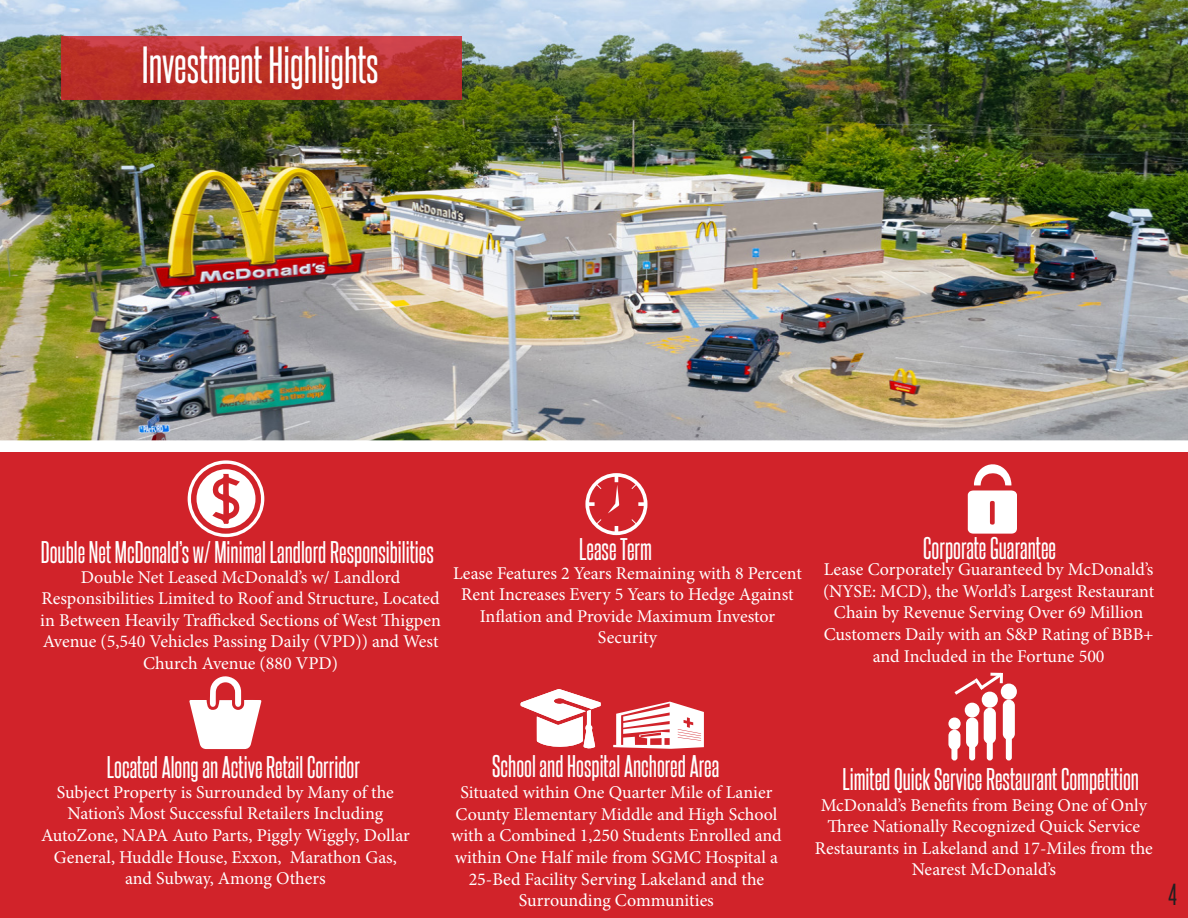
<style>
.page{position:relative;width:1188px;height:918px;background:#fff}
.page>*{position:absolute;margin:0;border:0;box-sizing:border-box;transform-origin:0 0}
.t1{font:45px "Steelfish Rg";color:#fff}
.t2{font:27px "Steelfish Rg";color:#fff}
.t3{font:26.25px "Steelfish Rg";color:#231f20}
.t4{font:18px/21.6px "Minion Pro";color:#fff;text-align:center}
</style>
<div class="page">
<img style="left:0;top:0;width:1188px;height:440px">
<div style="left:0;top:453px;width:1188px;height:465px;background:#d1232a"></div>
<div style="left:949px;top:730px;width:11px;height:19px;background:#fff;border-radius:5px"></div>
<div style="left:948px;top:730px;width:12px;height:20px;border:2px solid #fff;border-radius:5px"></div>
<div style="left:951px;top:744px;width:6px;height:17px;border:2px solid #fff;border-radius:2px"></div>
<div style="left:950px;top:719px;width:9px;height:9px;background:#fff;border-radius:50%"></div>
<div style="left:948px;top:718px;width:13px;height:12px;border:3px solid #fff;border-radius:50%"></div>
<div style="left:967px;top:718px;width:11px;height:29px;background:#fff;border-radius:5px"></div>
<div style="left:966px;top:718px;width:12px;height:30px;border:2px solid #fff;border-radius:5px"></div>
<div style="left:969px;top:740px;width:6px;height:21px;border:2px solid #fff;border-radius:2px"></div>
<div style="left:966px;top:704px;width:12px;height:12px;background:#fff;border-radius:50%"></div>
<div style="left:965px;top:703px;width:15px;height:15px;border:3px solid #fff;border-radius:50%"></div>
<div style="left:984px;top:708px;width:11px;height:35px;background:#fff;border-radius:5px"></div>
<div style="left:984px;top:708px;width:12px;height:36px;border:2px solid #fff;border-radius:5px"></div>
<div style="left:987px;top:737px;width:6px;height:24px;border:2px solid #fff;border-radius:2px"></div>
<div style="left:983px;top:693px;width:13px;height:13px;background:#fff;border-radius:50%"></div>
<div style="left:982px;top:692px;width:16px;height:16px;border:3px solid #fff;border-radius:50%"></div>
<div style="left:1004px;top:700px;width:10px;height:39px;background:#fff;border-radius:5px"></div>
<div style="left:1003px;top:700px;width:12px;height:40px;border:2px solid #fff;border-radius:5px"></div>
<div style="left:1006px;top:730px;width:6px;height:31px;border:2px solid #fff;border-radius:2px"></div>
<div style="left:1002px;top:685px;width:13px;height:13px;background:#fff;border-radius:50%"></div>
<div style="left:1001px;top:684px;width:16px;height:16px;border:3px solid #fff;border-radius:50%"></div>
<svg style="left:954px;top:672px;width:51px;height:26px"></svg>
<svg style="left:189px;top:676px;width:73px;height:73px"></svg>
<svg style="left:188px;top:460px;width:76px;height:77px"></svg>
<svg style="left:61px;top:36px;width:401px;height:64px;background:#bc312d"></svg>
<svg style="left:585px;top:473px;width:62px;height:62px"></svg>
<svg style="left:968px;top:464px;width:49px;height:70px"></svg>
<svg style="left:521px;top:689px;width:80px;height:60px"></svg>
<svg style="left:613px;top:702px;width:91px;height:47px"></svg>
<p class="t1" style="left:142px;top:37px;width:238px">Investment Highlights</p>
<p class="t2" style="left:41px;top:536px;width:395px">Double Net McDonald’s w/ Minimal Landlord Responsibilities</p>
<p class="t4" style="left:81px;top:566px;width:321px">Double Net Leased McDonald’s w/ Landlord</p>
<p class="t4" style="left:40px;top:588px;width:402px">Responsibilities Limited to Roof and Structure, Located in Between Heavily Trafficked Sections of West Thigpen Avenue (5,540 Vehicles Passing Daily (VPD)) and West Church Avenue (880 VPD)</p>
<p class="t2" style="left:579px;top:533px;width:74px">Lease Term</p>
<p class="t4" style="left:453px;top:562px;width:350px">Lease Features 2 Years Remaining with 8 Percent<br>Rent Increases Every 5 Years to Hedge Against<br>Inflation and Provide Maximum Investor</p>
<p class="t4" style="left:598px;top:627px;width:61px">Security</p>
<p class="t2" style="left:923px;top:531px;width:134px">Corporate Guarantee</p>
<p class="t4" style="left:823px;top:559px;width:333px">Lease Corporately Guaranteed by McDonald’s (NYSE: MCD), the World’s Largest Restaurant Chain by Revenue Serving Over 69 Million Customers Daily with an S&amp;P Rating of BBB+ and Included in the Fortune 500</p>
<p class="t2" style="left:107px;top:750px;width:254px">Located Along an Active Retail Corridor</p>
<p class="t4" style="left:57px;top:781px;width:339px">Subject Property is Surrounded by Many of the</p>
<p class="t4" style="left:68px;top:803px;width:317px">Nation’s Most Successful Retailers Including</p>
<p class="t4" style="left:41px;top:825px;width:370px">AutoZone, NAPA Auto Parts, Piggly Wiggly, Dollar<br>General, Huddle House, Exxon, Marathon Gas, and Subway, Among Others</p>
<p class="t2" style="left:492px;top:750px;width:229px">School and Hospital Anchored Area</p>
<p class="t4" style="left:451px;top:782px;width:332px">Situated within One Quarter Mile of Lanier County Elementary Middle and High School with a Combined 1,250 Students Enrolled and within One Half mile from SGMC Hospital a 25-Bed Facility Serving Lakeland and the</p>
<p class="t4" style="left:519px;top:890px;width:196px">Surrounding Communities</p>
<p class="t2" style="left:842px;top:762px;width:298px">Limited Quick Service Restaurant Competition</p>
<p class="t4" style="left:815px;top:794px;width:340px">McDonald’s Benefits from Being One of Only Three Nationally Recognized Quick Service Restaurants in Lakeland and 17-Miles from the Nearest McDonald’s</p>
<p class="t3" style="left:1168px;top:879px;width:10px">4</p>
</div>
